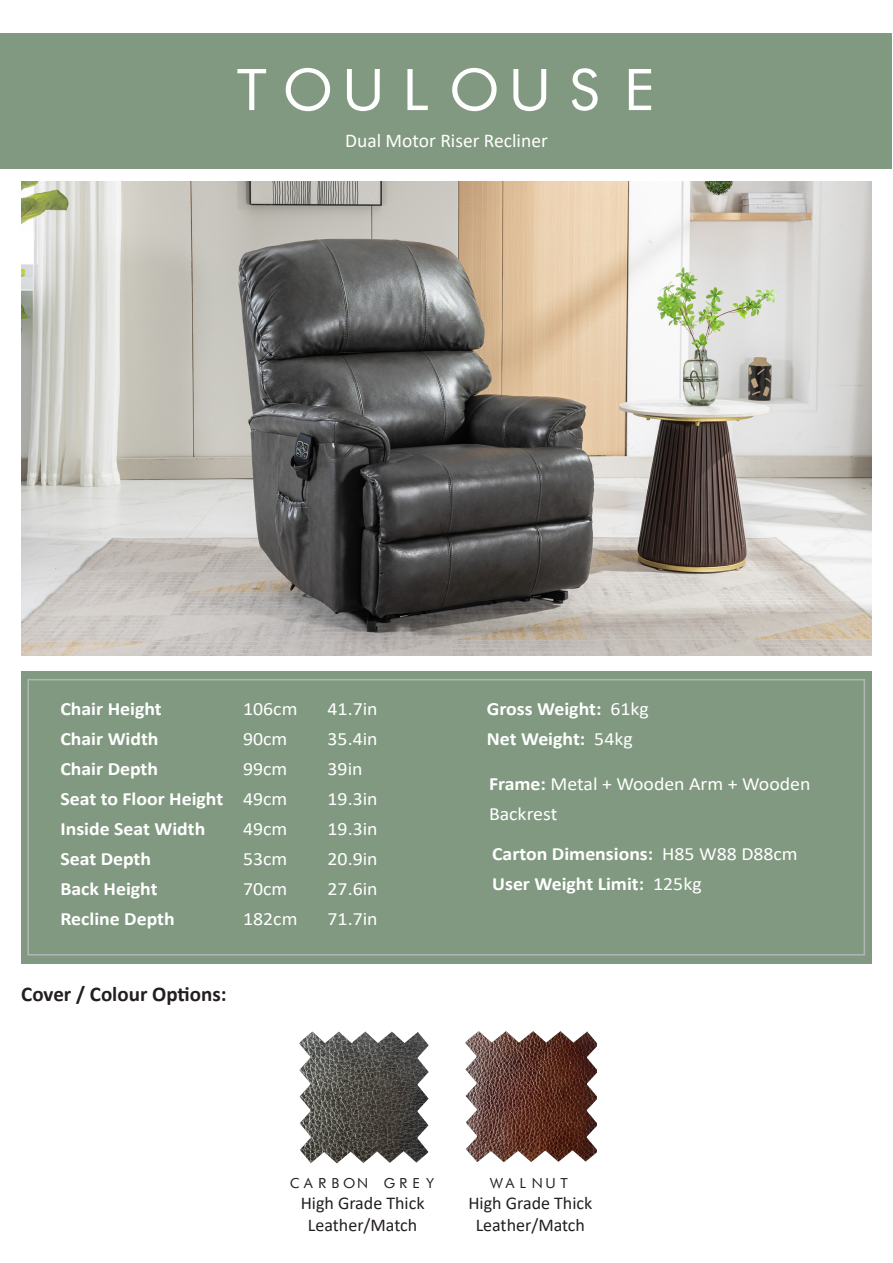
<style>
.page{position:relative;width:893px;height:1263px;background:#fff}
.page>*{position:absolute;margin:0;border:0;box-sizing:border-box;transform-origin:0 0}
.t1{font:55.5px "Futurist Fixed Width";color:#fff}
.t2{font:700 21px "Calibri";color:#231f20}
.t3{font:19.5px "Calibri";color:#fff}
.t4{font:700 18.75px "Calibri";color:#fff;scale:1.06 1}
.t5{font:18.75px "Calibri";color:#fff;scale:1.06 1}
.t6{font:18px "Calibri";color:#231f20}
.t7{font:13.5px "Futurist Fixed Width";color:#231f20}
.s1{font-weight:400}
.s2{font-weight:700}
</style>
<div class="page">
<img style="left:21px;top:182px;width:851px;height:474px">
<div style="left:1px;top:34px;width:891px;height:135px;background:#809980"></div>
<div style="left:21px;top:671px;width:851px;height:292px;background:#809980"></div>
<div style="left:27px;top:679px;width:838px;height:276px;border:2px solid #b3b6b6"></div>
<img style="left:299px;top:1031px;width:130px;height:132px">
<img style="left:465px;top:1031px;width:132px;height:132px">
<p class="t1" style="left:224px;top:54px;width:445px">TOULOUSE</p>
<p class="t3" style="left:345px;top:127px;width:204px">Dual Motor Riser Recliner</p>
<p class="t4" style="left:60px;top:696px;width:97px">Chair Height</p>
<p class="t4" style="left:60px;top:726px;width:94px">Chair Width</p>
<p class="t4" style="left:60px;top:756px;width:94px">Chair Depth</p>
<p class="t4" style="left:60px;top:786px;width:155px">Seat to Floor Height</p>
<p class="t4" style="left:60px;top:816px;width:138px">Inside Seat Width</p>
<p class="t4" style="left:60px;top:846px;width:87px">Seat Depth</p>
<p class="t4" style="left:60px;top:876px;width:93px">Back Height</p>
<p class="t4" style="left:60px;top:906px;width:109px">Recline Depth</p>
<p class="t5" style="left:243px;top:696px;width:53px">106cm</p>
<p class="t5" style="left:243px;top:726px;width:43px">90cm</p>
<p class="t5" style="left:243px;top:756px;width:43px">99cm</p>
<p class="t5" style="left:243px;top:786px;width:43px">49cm</p>
<p class="t5" style="left:243px;top:816px;width:43px">49cm</p>
<p class="t5" style="left:243px;top:846px;width:43px">53cm</p>
<p class="t5" style="left:243px;top:876px;width:43px">70cm</p>
<p class="t5" style="left:243px;top:906px;width:53px">182cm</p>
<p class="t2" style="left:21px;top:979px;width:207px">Cover / Colour Options:</p>
<p class="t5" style="left:328px;top:696px;width:49px">41.7in</p>
<p class="t5" style="left:328px;top:726px;width:49px">35.4in</p>
<p class="t5" style="left:328px;top:756px;width:35px">39in</p>
<p class="t5" style="left:328px;top:786px;width:49px">19.3in</p>
<p class="t5" style="left:328px;top:816px;width:49px">19.3in</p>
<p class="t5" style="left:328px;top:846px;width:49px">20.9in</p>
<p class="t5" style="left:328px;top:876px;width:49px">27.6in</p>
<p class="t5" style="left:328px;top:906px;width:49px">71.7in</p>
<p class="t4" style="left:487px;top:696px;width:154px">Gross Weight: <span class="s1">61kg</span></p>
<p class="t4" style="left:487px;top:726px;width:139px">Net Weight: <span class="s1">54kg</span></p>
<p class="t5" style="left:489px;top:770px;width:305px"><span class="s2">Frame:</span> Metal + Wooden Arm + Wooden</p>
<p class="t5" style="left:489px;top:800px;width:66px">Backrest</p>
<p class="t4" style="left:492px;top:840px;width:290px">Carton Dimensions: <span class="s1">H85 W88 D88cm</span></p>
<p class="t4" style="left:492px;top:870px;width:199px">User Weight Limit: <span class="s1">125kg</span></p>
<p class="t7" style="left:288px;top:1174px;width:150px">CARBON GREY</p>
<p class="t6" style="left:301px;top:1191px;width:125px">High Grade Thick</p>
<p class="t6" style="left:308px;top:1212px;width:111px">Leather/Match</p>
<p class="t7" style="left:490px;top:1174px;width:82px">WALNUT</p>
<p class="t6" style="left:468px;top:1191px;width:125px">High Grade Thick</p>
<p class="t6" style="left:476px;top:1212px;width:111px">Leather/Match</p>
</div>
